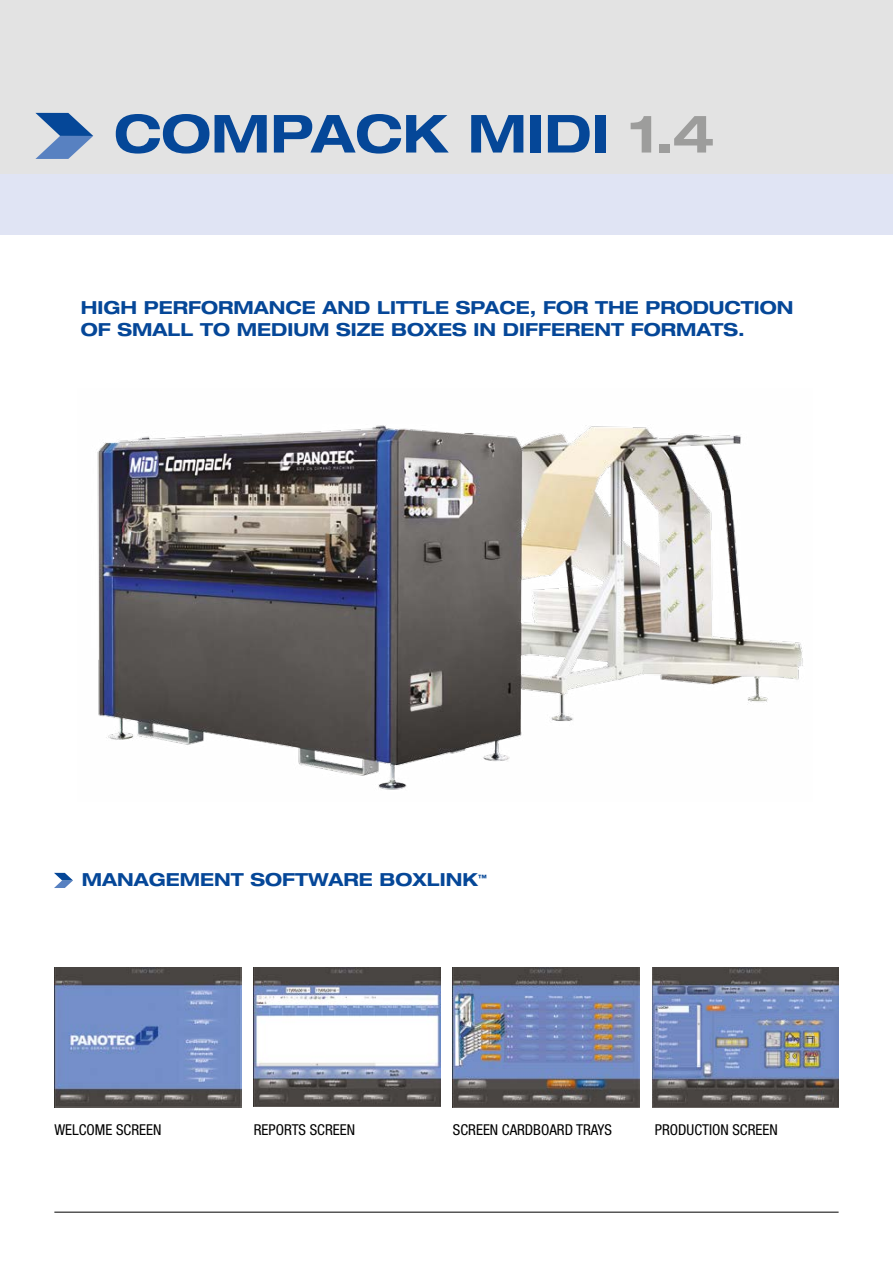
<style>
.page{position:relative;width:893px;height:1263px;background:#fff}
.page>*{position:absolute;margin:0;border:0;box-sizing:border-box;transform-origin:0 0}
.t1{font:700 expanded 52.5px "Helvetica Neue LT Std";color:#054798}
.t2{font:700 expanded 18px/21.6px "Helvetica Neue LT Std";color:#054798}
.t3{font:condensed 15px "Helvetica Neue LT Std";color:#000}
.s1{color:#9d9d9c}
</style>
<div class="page">
<div style="left:0;top:0;width:893px;height:234px;background:#e0e4f4"></div>
<div style="left:0;top:0;width:893px;height:173px;background:#e3e3e3"></div>
<hr style="left:54px;top:1212px;width:785px;height:1px;background:#000">
<svg style="left:54px;top:873px;width:19px;height:15px"></svg>
<svg style="left:35px;top:113px;width:58px;height:46px"></svg>
<img style="left:54px;top:967px;width:187px;height:140px">
<img style="left:652px;top:967px;width:187px;height:140px">
<img style="left:254px;top:967px;width:187px;height:139px">
<img style="left:453px;top:967px;width:187px;height:140px">
<img style="left:97px;top:425px;width:706px;height:365px">
<h1 class="t1" style="left:114px;top:101px;width:603px">COMPACK MIDI <span class="s1">1.4</span></h1>
<p class="t2" style="left:81px;top:297px;width:714px">HIGH PERFORMANCE AND LITTLE SPACE, FOR THE PRODUCTION<br>OF SMALL TO MEDIUM SIZE BOXES IN DIFFERENT FORMATS.</p>
<p class="t2" style="left:82px;top:868px;width:406px">MANAGEMENT SOFTWARE BOXLINK<sup>™</sup></p>
<p class="t3" style="left:54px;top:1121px;width:108px">WELCOME SCREEN</p>
<p class="t3" style="left:254px;top:1121px;width:103px">REPORTS SCREEN</p>
<p class="t3" style="left:453px;top:1121px;width:160px">SCREEN CARDBOARD TRAYS</p>
<p class="t3" style="left:655px;top:1121px;width:124px">PRODUCTION SCREEN</p>
</div>
